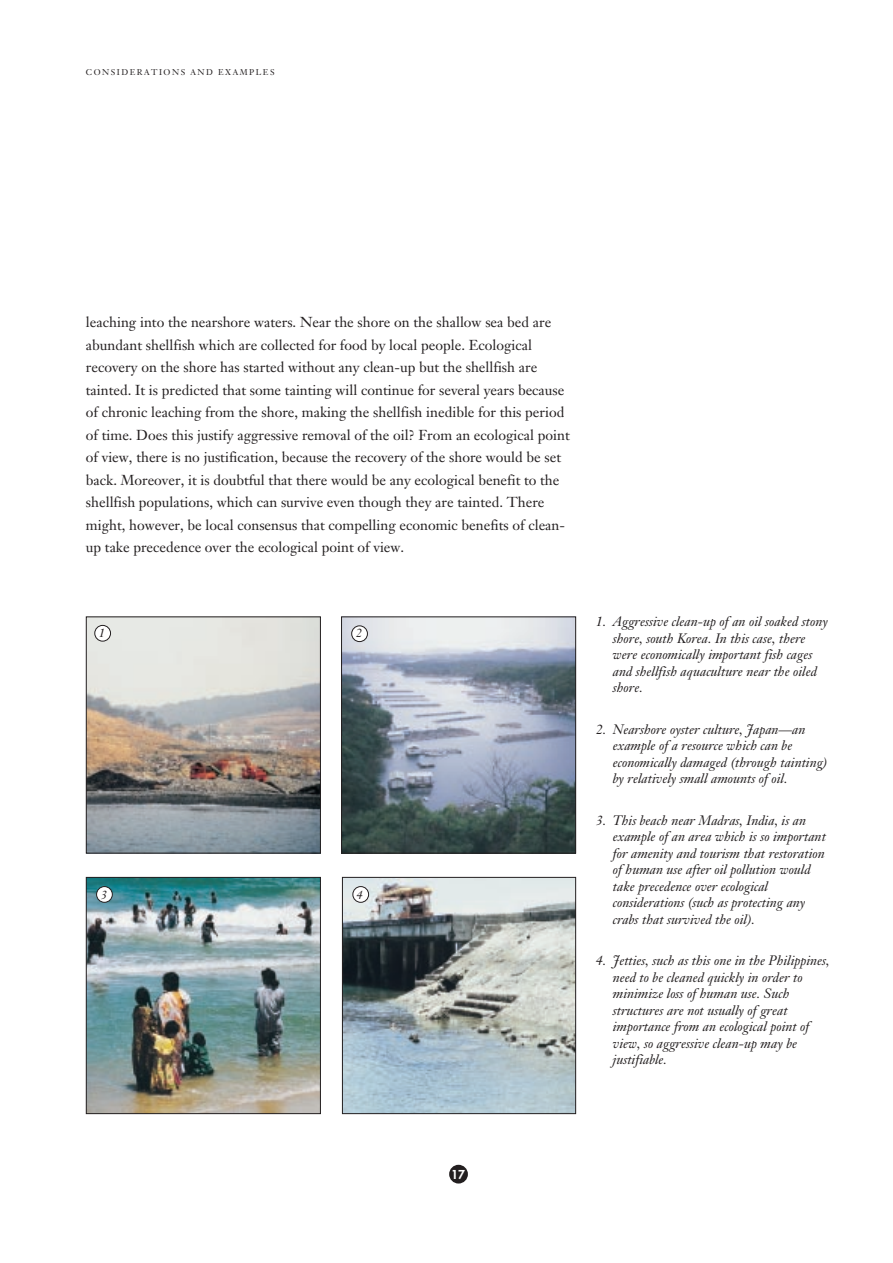
<style>
.page{position:relative;width:893px;height:1263px;background:#fff}
.page>*{position:absolute;margin:0;border:0;box-sizing:border-box;transform-origin:0 0}
.t1{font:14.25px/22.5px "Janson Text";color:#231f20}
.t2{font:italic 13.5px/16.5px "Janson Text";color:#231f20}
.t3{font:italic 12px "Janson Text";color:#231f20}
.t4{font:800 12px "Futura";color:#fff}
.t5{font:8.25px "Janson Text";letter-spacing:.18em;color:#231f20}
</style>
<div class="page">
<div style="left:449px;top:1165px;width:19px;height:19px;background:#231f20;border-radius:50%"></div>
<img style="left:88px;top:618px;width:231px;height:234px">
<div style="left:86px;top:616px;width:235px;height:238px;border:1px solid #231f20"></div>
<img style="left:88px;top:879px;width:231px;height:233px">
<div style="left:86px;top:877px;width:235px;height:237px;border:1px solid #231f20"></div>
<img style="left:343px;top:618px;width:231px;height:234px">
<div style="left:341px;top:616px;width:235px;height:238px;border:1px solid #231f20"></div>
<img style="left:344px;top:879px;width:230px;height:233px">
<div style="left:342px;top:877px;width:234px;height:237px;border:1px solid #231f20"></div>
<div style="left:95px;top:625px;width:15px;height:16px;background:#fff;border-radius:50%"></div>
<div style="left:94px;top:625px;width:17px;height:17px;border:1px solid #231f20;border-radius:50%"></div>
<div style="left:351px;top:626px;width:16px;height:16px;background:#fff;border-radius:50%"></div>
<div style="left:351px;top:625px;width:17px;height:17px;border:1px solid #231f20;border-radius:50%"></div>
<div style="left:97px;top:887px;width:15px;height:15px;background:#fff;border-radius:50%"></div>
<div style="left:96px;top:886px;width:17px;height:17px;border:1px solid #231f20;border-radius:50%"></div>
<div style="left:353px;top:887px;width:15px;height:15px;background:#fff;border-radius:50%"></div>
<div style="left:352px;top:886px;width:17px;height:17px;border:1px solid #231f20;border-radius:50%"></div>
<p class="t5" style="left:86px;top:69px;width:190px">CONSIDERATIONS AND EXAMPLES</p>
<p class="t1" style="left:86px;top:312px;width:485px">leaching into the nearshore waters. Near the shore on the shallow sea bed are abundant shellfish which are collected for food by local people. Ecological recovery on the shore has started without any clean-up but the shellfish are tainted. It is predicted that some tainting will continue for several years because of chronic leaching from the shore, making the shellfish inedible for this period of time. Does this justify aggressive removal of the oil? From an ecological point of view, there is no justification, because the recovery of the shore would be set back. Moreover, it is doubtful that there would be any ecological benefit to the shellfish populations, which can survive even though they are tainted. There might, however, be local consensus that compelling economic benefits of clean&shy;up take precedence over the ecological point of view.</p>
<p class="t3" style="left:99px;top:628px;width:8px">1</p>
<p class="t3" style="left:356px;top:628px;width:8px">2</p>
<p class="t3" style="left:101px;top:890px;width:8px">3</p>
<p class="t3" style="left:356px;top:890px;width:8px">4</p>
<p class="t2" style="left:613px;top:615px;width:216px;text-indent:-17px">1. Aggressive clean-up of an oil soaked stony shore, south Korea. In this case, there were economically important fish cages and shellfish aquaculture near the oiled shore.</p>
<p class="t2" style="left:613px;top:722px;width:216px;text-indent:-17px">2. Nearshore oyster culture, Japan—an example of a resource which can be economically damaged (through tainting) by relatively small amounts of oil.</p>
<p class="t2" style="left:613px;top:813px;width:214px;text-indent:-17px">3. This beach near Madras, India, is an example of an area which is so important for amenity and tourism that restoration of human use after oil pollution would take precedence over ecological considerations (such as protecting any crabs that survived the oil).</p>
<p class="t2" style="left:613px;top:954px;width:218px;text-indent:-17px">4. Jetties, such as this one in the Philippines, need to be cleaned quickly in order to minimize loss of human use. Such structures are not usually of great importance from an ecological point of view, so aggressive clean-up may be justifiable.</p>
<p class="t4" style="left:451px;top:1168px;width:15px">17</p>
</div>
